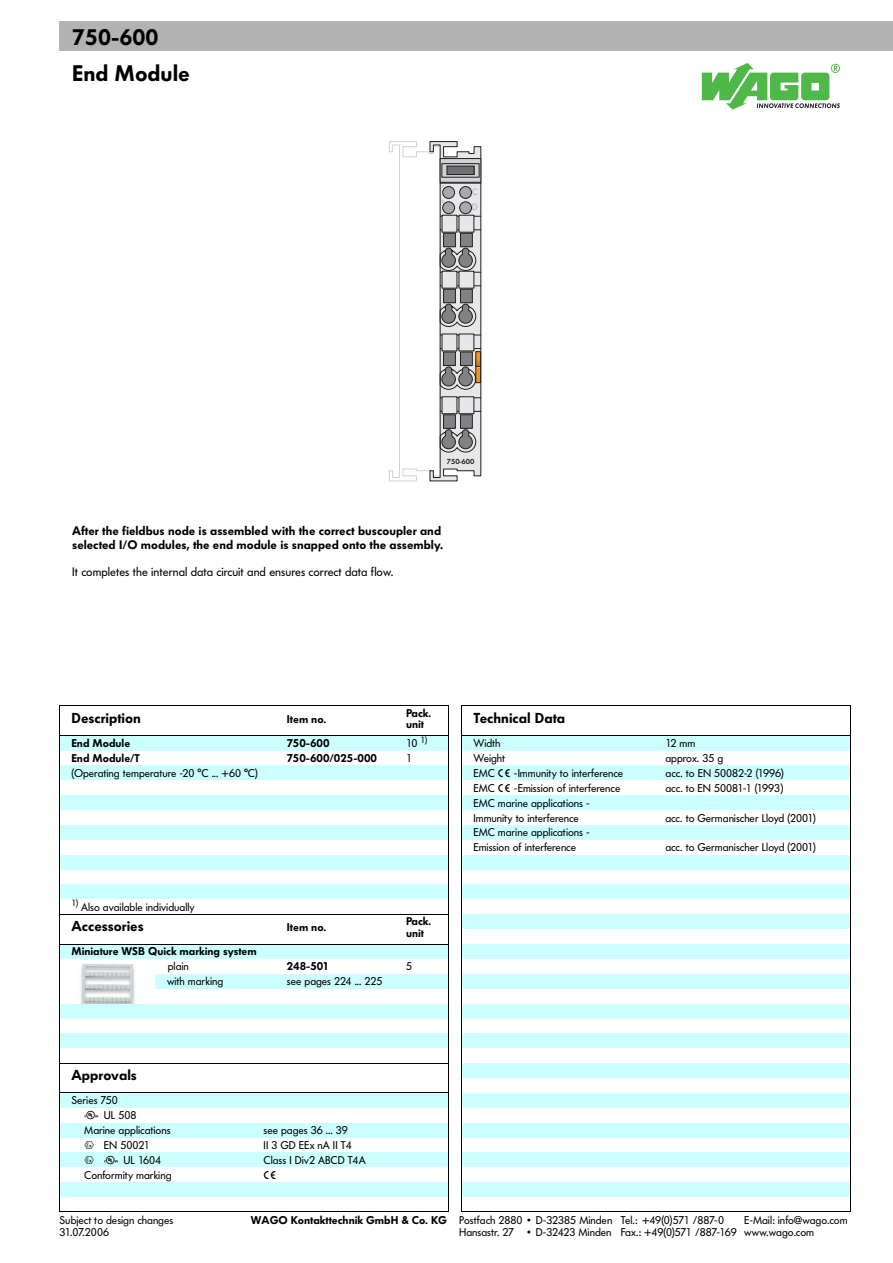
<style>
.page{position:relative;width:893px;height:1263px;background:#fff}
.page>*{position:absolute;margin:0;border:0;box-sizing:border-box;transform-origin:0 0}
.t1{font:600 22.35px "Futura Serie BQ";color:#000}
.t2{font:600 14.25px "Futura Serie BQ";color:#000}
.t3{font:600 12.3px/13.5px "Futura Serie BQ";letter-spacing:.005em;color:#000}
.t4{font:12.3px "Futura Serie BQ";color:#000}
.t5{font:11.1px/14.9px "Futura Serie BQ";color:#000}
.t6{font:600 11.1px/11.7px "Futura Serie BQ";color:#000}
.t7{font:11.1px "WAGO1";color:#000}
.t8{font:9.6px/14px "Futura TOT Boo";color:#a7a9ac}
.t9{font:7.65px "Futura TOT Dem";color:#231f20}
.t10{font:4.8px "Futura TOT Boo";color:#a7a9ac}
.s1{font-family:"WAGO1"}
.s2{font-weight:600}
</style>
<div class="page">
<div style="left:59px;top:736px;width:791px;height:15px;background:#cff"></div>
<div style="left:59px;top:765px;width:791px;height:15px;background:#cff"></div>
<div style="left:59px;top:795px;width:791px;height:15px;background:#cff"></div>
<div style="left:59px;top:825px;width:791px;height:15px;background:#cff"></div>
<div style="left:59px;top:855px;width:791px;height:15px;background:#cff"></div>
<div style="left:59px;top:885px;width:791px;height:14px;background:#cff"></div>
<div style="left:59px;top:914px;width:791px;height:15px;background:#cff"></div>
<div style="left:59px;top:944px;width:791px;height:15px;background:#cff"></div>
<div style="left:59px;top:974px;width:791px;height:15px;background:#cff"></div>
<div style="left:59px;top:1004px;width:791px;height:14px;background:#cff"></div>
<div style="left:59px;top:1033px;width:791px;height:15px;background:#cff"></div>
<div style="left:59px;top:1063px;width:791px;height:15px;background:#cff"></div>
<div style="left:59px;top:1093px;width:791px;height:15px;background:#cff"></div>
<div style="left:59px;top:1123px;width:791px;height:15px;background:#cff"></div>
<div style="left:59px;top:1152px;width:791px;height:15px;background:#cff"></div>
<div style="left:59px;top:1182px;width:791px;height:15px;background:#cff"></div>
<div style="left:449px;top:702px;width:12px;height:508px;background:#fff"></div>
<div style="left:59px;top:21px;width:834px;height:30px;background:#b3b3b3"></div>
<svg style="left:702px;top:63px;width:138px;height:47px"></svg>
<svg style="left:389px;top:141px;width:92px;height:341px"></svg>
<div style="left:59px;top:914px;width:96px;height:30px;background:#fff"></div>
<div style="left:155px;top:914px;width:238px;height:30px;background:#fff"></div>
<div style="left:393px;top:914px;width:56px;height:30px;background:#fff"></div>
<div style="left:59px;top:959px;width:96px;height:45px;background:#fff"></div>
<div style="left:59px;top:1063px;width:390px;height:30px;background:#fff"></div>
<hr style="left:59px;top:706px;width:1px;height:208px;background:#000">
<hr style="left:448px;top:706px;width:1px;height:208px;background:#000">
<hr style="left:59px;top:706px;width:390px;height:1px;background:#000">
<hr style="left:59px;top:735px;width:390px;height:1px;background:#000">
<hr style="left:59px;top:915px;width:1px;height:148px;background:#000">
<hr style="left:448px;top:915px;width:1px;height:148px;background:#000">
<hr style="left:59px;top:914px;width:390px;height:1px;background:#000">
<hr style="left:59px;top:944px;width:390px;height:1px;background:#000">
<hr style="left:59px;top:1063px;width:1px;height:149px;background:#000">
<hr style="left:448px;top:1063px;width:1px;height:149px;background:#000">
<hr style="left:59px;top:1063px;width:390px;height:1px;background:#000">
<hr style="left:59px;top:1093px;width:390px;height:1px;background:#000">
<hr style="left:59px;top:1212px;width:390px;height:1px;background:#000">
<img style="left:80px;top:963px;width:55px;height:41px">
<hr style="left:461px;top:706px;width:1px;height:506px;background:#000">
<hr style="left:850px;top:706px;width:1px;height:506px;background:#000">
<hr style="left:461px;top:706px;width:390px;height:1px;background:#000">
<hr style="left:461px;top:735px;width:390px;height:1px;background:#000">
<hr style="left:461px;top:1212px;width:390px;height:1px;background:#000">
<h1 class="t1" style="left:72px;top:28px;width:88px">750-600</h1>
<h1 class="t1" style="left:72px;top:64px;width:119px">End Module</h1>
<p class="t10" style="left:442px;top:184px;width:4px">A</p>
<p class="t10" style="left:442px;top:200px;width:4px">B</p>
<p class="t8" style="left:472px;top:186px;width:8px">C<br>D</p>
<p class="t9" style="left:447px;top:458px;width:29px">750-600</p>
<p class="t3" style="left:72px;top:525px;width:373px">After the fieldbus node is assembled with the correct buscoupler and selected I/O modules, the end module is snapped onto the assembly.</p>
<p class="t4" style="left:72px;top:567px;width:323px">It completes the internal data circuit and ensures correct data flow.</p>
<p class="t2" style="left:71px;top:712px;width:71px">Description</p>
<p class="t6" style="left:287px;top:714px;width:41px">Item no.</p>
<p class="t6" style="left:406px;top:708px;width:27px">Pack. unit</p>
<p class="t6" style="left:71px;top:738px;width:60px">End Module</p>
<p class="t6" style="left:287px;top:738px;width:44px">750-600</p>
<p class="t5" style="left:406px;top:737px;width:23px">10 <sup>1)</sup></p>
<p class="t6" style="left:71px;top:753px;width:70px">End Module/T</p>
<p class="t5" style="left:71px;top:766px;width:188px">(Operating temperature -20 °C ... +60 °C)</p>
<p class="t6" style="left:287px;top:753px;width:92px">750-600/025-000</p>
<p class="t5" style="left:406px;top:752px;width:8px">1</p>
<p class="t5" style="left:71px;top:900px;width:125px"><sup>1)</sup> Also available individually</p>
<p class="t2" style="left:71px;top:921px;width:74px">Accessories</p>
<p class="t6" style="left:287px;top:922px;width:41px">Item no.</p>
<p class="t6" style="left:406px;top:916px;width:27px">Pack. unit</p>
<p class="t6" style="left:71px;top:947px;width:187px">Miniature WSB Quick marking system</p>
<p class="t5" style="left:168px;top:960px;width:23px">plain</p>
<p class="t6" style="left:287px;top:961px;width:44px">248-501</p>
<p class="t5" style="left:406px;top:960px;width:8px">5</p>
<p class="t5" style="left:167px;top:975px;width:58px">with marking</p>
<p class="t5" style="left:287px;top:975px;width:97px">see pages 224 ... 225</p>
<p class="t2" style="left:71px;top:1070px;width:67px">Approvals</p>
<p class="t5" style="left:84px;top:1094px;width:88px;text-indent:-13px">Series 750<br><span class="s1">r</span> UL 508<br>Marine applications</p>
<p class="t5" style="left:264px;top:1124px;width:86px">see pages 36 ... 39</p>
<p class="t5" style="left:84px;top:1139px;width:67px"><span class="s1">4</span> EN 50021</p>
<p class="t5" style="left:264px;top:1139px;width:90px">II 3 GD EEx nA II T4</p>
<p class="t5" style="left:84px;top:1153px;width:79px"><span class="s1">4 r</span> UL 1604</p>
<p class="t5" style="left:264px;top:1153px;width:104px">Class I Div2 ABCD T4A</p>
<p class="t5" style="left:84px;top:1168px;width:89px">Conformity marking</p>
<p class="t7" style="left:264px;top:1168px;width:14px">1</p>
<p class="t2" style="left:473px;top:712px;width:93px">Technical Data</p>
<p class="t5" style="left:473px;top:737px;width:29px">Width</p>
<p class="t5" style="left:665px;top:737px;width:31px">12 mm</p>
<p class="t5" style="left:473px;top:752px;width:33px">Weight</p>
<p class="t5" style="left:665px;top:752px;width:59px">approx. 35 g</p>
<p class="t5" style="left:473px;top:766px;width:151px">EMC <span class="s1">1</span> -Immunity to interference</p>
<p class="t5" style="left:665px;top:766px;width:120px">acc. to EN 50082-2 (1996)</p>
<p class="t5" style="left:473px;top:781px;width:148px">EMC <span class="s1">1</span> -Emission of interference</p>
<p class="t5" style="left:665px;top:781px;width:119px">acc. to EN 50081-1 (1993)</p>
<p class="t5" style="left:473px;top:796px;width:118px">EMC marine applications -<br>Immunity to interference</p>
<p class="t5" style="left:665px;top:811px;width:152px">acc. to Germanischer Lloyd (2001)</p>
<p class="t5" style="left:473px;top:826px;width:118px">EMC marine applications -<br>Emission of interference</p>
<p class="t5" style="left:665px;top:841px;width:152px">acc. to Germanischer Lloyd (2001)</p>
<p class="t5" style="left:59px;top:1213px;width:115px">Subject to design changes</p>
<p class="t5" style="left:251px;top:1213px;width:475px"><span class="s2">WAGO Kontakttechnik GmbH &amp; Co. KG</span> Postfach 2880 • D-32385 Minden Tel.: +49(0)571 /887-0</p>
<p class="t5" style="left:744px;top:1213px;width:105px">E-Mail: info@wago.com</p>
<p class="t5" style="left:59px;top:1226px;width:51px">31.07.2006</p>
<p class="t5" style="left:459px;top:1226px;width:356px">Hansastr. 27 • D-32423 Minden Fax.: +49(0)571 /887-169 www.wago.com</p>
</div>
